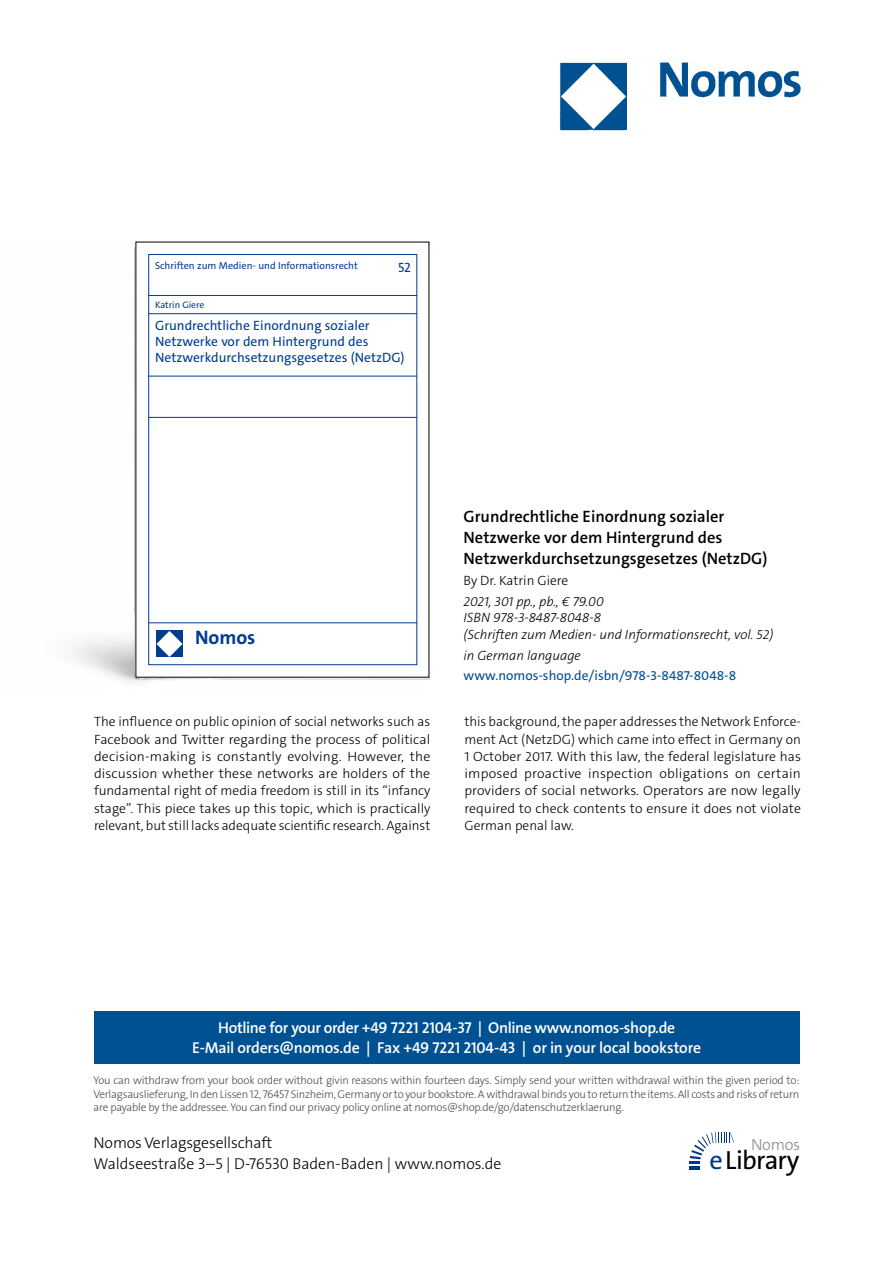
<style>
.page{position:relative;width:893px;height:1263px;background:#fff}
.page>*{position:absolute;margin:0;border:0;box-sizing:border-box;transform-origin:0 0}
.t1{font:26.4px "The Sans Os F";letter-spacing:-.03em;color:#000}
.t2{font:700 19.65px "The Sans C5";color:#003d90}
.t3{font:600 16.5px/21px "The Sans C5";color:#000}
.t4{font:300 16.2px "The Sans Os F";letter-spacing:-.02em;color:#87888a}
.t5{font:600 15.75px/21px "The Sans Os F";letter-spacing:-.02em;color:#fff;text-align:center}
.t6{font:300 15.75px/21px "The Sans Os F";color:#000}
.t7{font:300 13.5px/17.2px "The Sans C5";color:#000;text-align:justify}
.t8{font:italic 300 13.5px/16.5px "The Sans C5";color:#000}
.t9{font:13.5px/16.2px "The Sans C5";color:#003d90}
.t10{font:13.5px "The Sans C5";color:#005192}
.t11{font:300 11.25px/13.5px "The Sans Os F";letter-spacing:-.02em;color:#4b4b4d;text-align:justify}
.t12{font:10.2px "The Sans C5";color:#003d90}
.t13{font:9.45px "The Sans C5";color:#003d90}
.s1{color:#003882}
</style>
<div class="page">
<div style="left:94px;top:1011px;width:705px;height:52px;background:#005192"></div>
<hr style="left:689px;top:1166px;width:11px;height:4px;background:#003882">
<svg style="left:689px;top:1132px;width:45px;height:32px"></svg>
<img style="left:559px;top:62px;width:242px;height:69px">
<img style="left:72px;top:243px;width:357px;height:440px">
<div style="left:136px;top:242px;width:293px;height:435px;background:#fff"></div>
<div style="left:148px;top:254px;width:269px;height:411px;border:1px solid #003d90"></div>
<hr style="left:148px;top:295px;width:269px;height:1px;background:#003d90">
<hr style="left:148px;top:376px;width:269px;height:1px;background:#003d90">
<hr style="left:148px;top:417px;width:269px;height:1px;background:#003d90">
<hr style="left:148px;top:622px;width:269px;height:1px;background:#003d90">
<div style="left:156px;top:630px;width:27px;height:27px;background:#003d90"></div>
<svg style="left:156px;top:631px;width:27px;height:26px"></svg>
<hr style="left:148px;top:313px;width:269px;height:1px;background:#003d90">
<p class="t12" style="left:155px;top:259px;width:204px">Schriften zum Medien- und Informationsrecht</p>
<p class="t9" style="left:398px;top:259px;width:14px">52</p>
<p class="t13" style="left:155px;top:299px;width:51px">Katrin Giere</p>
<p class="t9" style="left:155px;top:317px;width:251px">Grundrechtliche Einordnung sozialer<br>Netzwerke vor dem Hintergrund des<br>Netzwerkdurchsetzungsgesetzes (NetzDG)</p>
<h2 class="t2" style="left:195px;top:624px;width:62px">Nomos</h2>
<p class="t3" style="left:463px;top:506px;width:305px">Grundrechtliche Einordnung sozialer<br>Netzwerke vor dem Hintergrund des<br>Netzwerkdurchsetzungsgesetzes (NetzDG)</p>
<p class="t7" style="left:463px;top:572px;width:106px">By Dr. Katrin Giere</p>
<p class="t8" style="left:463px;top:593px;width:311px">2021, 301 pp., pb., € 79.00<br>ISBN 978-3-8487-8048-8<br>(Schriften zum Medien- und Informationsrecht, vol. 52)</p>
<p class="t8" style="left:463px;top:647px;width:119px">in German language</p>
<p class="t10" style="left:463px;top:667px;width:274px">www.nomos-shop.de/isbn/978-3-8487-8048-8</p>
<p class="t7" style="left:94px;top:713px;width:338px">The influence on public opinion of social networks such as Facebook and Twitter regarding the process of political decision-making is constantly evolving. However, the discussion whether these networks are holders of the fundamental right of media freedom is still in its “infancy stage”. This piece takes up this topic, which is practically relevant, but still lacks adequate scientific research. Against</p>
<p class="t7" style="left:464px;top:713px;width:338px">this background, the paper addresses the Network Enforce&shy;ment Act (NetzDG) which came into effect in Germany on 1 October 2017. With this law, the federal legislature has imposed proactive inspection obligations on certain providers of social networks. Operators are now legally required to check contents to ensure it does not violate German penal law.</p>
<p class="t5" style="left:192px;top:1017px;width:510px">Hotline for your order +49 7221 2104-37 | Online www.nomos-shop.de<br>E-Mail orders@nomos.de | Fax +49 7221 2104-43 | or in your local bookstore</p>
<p class="t11" style="left:94px;top:1074px;width:707px">You can withdraw from your book order without givin reasons within fourteen days. Simply send your written withdrawal within the given period to:<br>Verlagsauslieferung, In den Lissen 12, 76457 Sinzheim, Germany or to your bookstore. A withdrawal binds you to return the items. All costs and risks of return are payable by the addressee. You can find our privacy policy online at nomos@shop.de/go/datenschutzerklaerung.</p>
<p class="t6" style="left:94px;top:1133px;width:409px">Nomos Verlagsgesellschaft<br>Waldseestraße 3–5 | D-76530 Baden-Baden | www.nomos.de</p>
<p class="t4" style="left:751px;top:1134px;width:51px">Nomos</p>
<h1 class="t1" style="left:709px;top:1150px;width:91px"><span class="s1">e</span>Library</h1>
</div>
